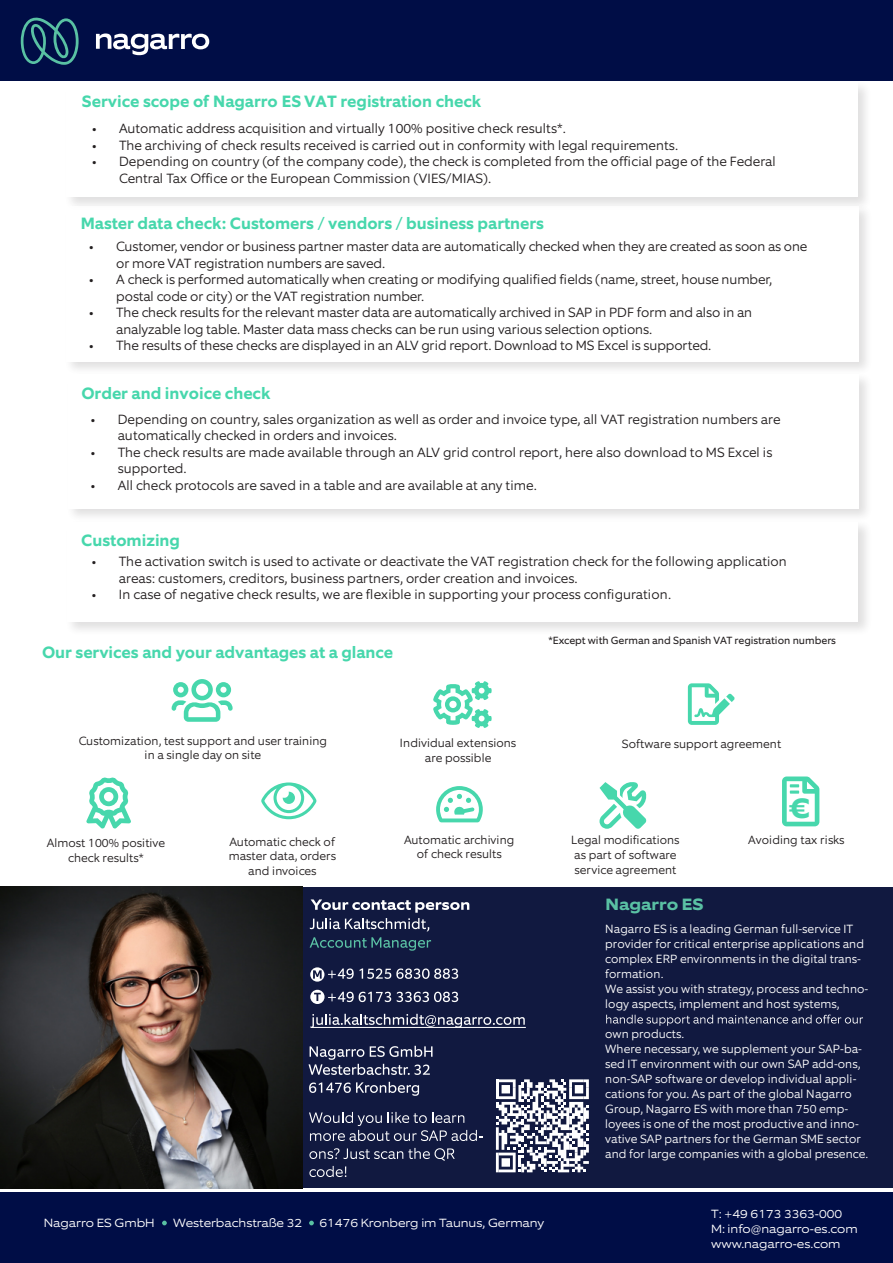
<style>
.page{position:relative;width:893px;height:1263px;background:#fff}
.page>*{position:absolute;margin:0;border:0;box-sizing:border-box;transform-origin:0 0}
.t1{font:700 29.25px "Equip Extended";color:#47d7ac}
.t2{font:700 16.5px "Equip";color:#47d7ac}
.t3{font:700 16.5px "Equip Extended";color:#5ac1a4}
.t4{font:300 13.5px/16.5px "Equip";letter-spacing:-.01em;color:#231f20}
.t5{font:300 12px/15px "Equip";color:#fff}
.t6{font:300 12px/14.4px "Equip";color:#231f20;text-align:center}
.t7{font:300 12px/15px "Equip Extended";color:#fff}
.t8{font:10.5px "Equip";color:#231f20}
</style>
<div class="page">
<div style="left:0;top:1193px;width:893px;height:70px;background:#000d46"></div>
<div style="left:0;top:0;width:893px;height:80px;background:#000d46"></div>
<svg style="left:20px;top:18px;width:59px;height:47px"></svg>
<svg style="left:96px;top:33px;width:114px;height:22px"></svg>
<svg style="left:162px;top:1220px;width:5px;height:5px"></svg>
<svg style="left:309px;top:1220px;width:5px;height:5px"></svg>
<div style="left:64px;top:80px;width:809px;height:132px;background:#231f20;opacity:.2"></div>
<div style="left:67px;top:83px;width:791px;height:114px;background:#fff"></div>
<div style="left:66px;top:372px;width:807px;height:151px;background:#231f20;opacity:.2"></div>
<div style="left:68px;top:374px;width:790px;height:134px;background:#fff"></div>
<div style="left:65px;top:519px;width:808px;height:117px;background:#231f20;opacity:.2"></div>
<div style="left:67px;top:522px;width:791px;height:99px;background:#fff"></div>
<div style="left:64px;top:203px;width:809px;height:173px;background:#231f20;opacity:.2"></div>
<div style="left:66px;top:206px;width:793px;height:156px;background:#fff"></div>
<svg style="left:261px;top:782px;width:55px;height:37px"></svg>
<svg style="left:436px;top:786px;width:47px;height:36px"></svg>
<svg style="left:599px;top:782px;width:48px;height:47px"></svg>
<svg style="left:782px;top:776px;width:37px;height:50px"></svg>
<svg style="left:86px;top:777px;width:45px;height:51px"></svg>
<svg style="left:688px;top:683px;width:47px;height:42px"></svg>
<svg style="left:433px;top:681px;width:59px;height:47px"></svg>
<svg style="left:172px;top:679px;width:61px;height:43px"></svg>
<div style="left:0;top:887px;width:893px;height:301px;background:#111940"></div>
<svg style="left:606px;top:1014px;width:257px;height:12px"></svg>
<hr style="left:311px;top:1027px;width:215px;height:1px;background:#fff">
<svg style="left:310px;top:967px;width:44px;height:15px"></svg>
<svg style="left:310px;top:990px;width:81px;height:14px"></svg>
<svg style="left:310px;top:937px;width:121px;height:14px"></svg>
<svg style="left:309px;top:1082px;width:110px;height:14px"></svg>
<svg style="left:310px;top:899px;width:159px;height:32px"></svg>
<svg style="left:308px;top:1046px;width:124px;height:29px"></svg>
<svg style="left:309px;top:1148px;width:146px;height:29px"></svg>
<svg style="left:360px;top:968px;width:98px;height:11px"></svg>
<svg style="left:397px;top:992px;width:61px;height:10px"></svg>
<svg style="left:310px;top:1014px;width:215px;height:14px"></svg>
<svg style="left:309px;top:1112px;width:173px;height:29px"></svg>
<svg style="left:496px;top:1079px;width:93px;height:93px"></svg>
<img style="left:0;top:886px;width:303px;height:302px">
<p class="t2" style="left:82px;top:91px;width:401px">Service scope of Nagarro ES VAT registration check</p>
<p class="t4" style="left:92px;top:120px;width:475px">• Automatic address acquisition and virtually 100% positive check results*.</p>
<p class="t4" style="left:92px;top:137px;width:587px">• The archiving of check results received is carried out in conformity with legal requirements.</p>
<p class="t4" style="left:119px;top:153px;width:658px;text-indent:-27px">• Depending on country (of the company code), the check is completed from the official page of the Federal<br>Central Tax Office or the European Commission (VIES/MIAS).</p>
<p class="t2" style="left:81px;top:213px;width:465px">Master data check: Customers / vendors / business partners</p>
<p class="t4" style="left:116px;top:238px;width:693px;text-indent:-27px">• Customer, vendor or business partner master data are automatically checked when they are created as soon as one or more VAT registration numbers are saved.</p>
<p class="t4" style="left:116px;top:271px;width:657px;text-indent:-27px">• A check is performed automatically when creating or modifying qualified fields (name, street, house number, postal code or city) or the VAT registration number.</p>
<p class="t4" style="left:116px;top:304px;width:637px;text-indent:-27px">• The check results for the relevant master data are automatically archived in SAP in PDF form and also in an analyzable log table. Master data mass checks can be run using various selection options.</p>
<p class="t4" style="left:89px;top:337px;width:623px">• The results of these checks are displayed in an ALV grid report. Download to MS Excel is supported.</p>
<p class="t2" style="left:81px;top:383px;width:191px">Order and invoice check</p>
<p class="t4" style="left:118px;top:411px;width:664px;text-indent:-27px">• Depending on country, sales organization as well as order and invoice type, all VAT registration numbers are automatically checked in orders and invoices.</p>
<p class="t4" style="left:118px;top:444px;width:656px;text-indent:-27px">• The check results are made available through an ALV grid control report, here also download to MS Excel is supported.</p>
<p class="t4" style="left:91px;top:477px;width:448px">• All check protocols are saved in a table and are available at any time.</p>
<p class="t2" style="left:81px;top:530px;width:100px">Customizing</p>
<p class="t4" style="left:119px;top:553px;width:669px;text-indent:-27px">• The activation switch is used to activate or deactivate the VAT registration check for the following application areas: customers, creditors, business partners, order creation and invoices.</p>
<p class="t4" style="left:92px;top:586px;width:581px">• In case of negative check results, we are flexible in supporting your process configuration.</p>
<p class="t2" style="left:42px;top:641px;width:353px">Our services and your advantages at a glance</p>
<p class="t8" style="left:549px;top:634px;width:289px">*Except with German and Spanish VAT registration numbers</p>
<p class="t6" style="left:79px;top:733px;width:250px">Customization, test support and user training in a single day on site</p>
<p class="t6" style="left:47px;top:836px;width:120px">Almost 100% positive check results*</p>
<p class="t6" style="left:229px;top:834px;width:109px">Automatic check of master data, orders and invoices</p>
<p class="t6" style="left:400px;top:735px;width:118px;line-height:15px">Individual extensions are possible</p>
<p class="t6" style="left:622px;top:737px;width:161px">Software support agreement</p>
<h1 class="t1" style="left:788px;top:790px;width:24px">€</h1>
<p class="t6" style="left:404px;top:832px;width:112px">Automatic archiving of check results</p>
<p class="t6" style="left:571px;top:832px;width:110px;line-height:15px;text-align:left">Legal modifications as part of software service agreement</p>
<p class="t6" style="left:748px;top:832px;width:98px">Avoiding tax risks</p>
<p class="t3" style="left:605px;top:894px;width:100px">Nagarro ES</p>
<p class="t5" style="left:605px;top:922px;width:265px">Nagarro ES is a leading German full-service IT provider for critical enterprise applications and complex ERP environments in the digital trans&shy;formation.<br>We assist you with strategy, process and techno&shy;logy aspects, implement and host systems,</p>
<p class="t5" style="left:605px;top:1027px;width:264px">own products.<br>Where necessary, we supplement your SAP-ba&shy;sed IT environment with our own SAP add-ons, non-SAP software or develop individual appli&shy;cations for you. As part of the global Nagarro Group, Nagarro ES with more than 750 emp&shy;loyees is one of the most productive and inno&shy;vative SAP partners for the German SME sector and for large companies with a global presence.</p>
<p class="t7" style="left:44px;top:1215px;width:112px">Nagarro ES GmbH</p>
<p class="t7" style="left:173px;top:1215px;width:130px">Westerbachstraße 32</p>
<p class="t7" style="left:320px;top:1215px;width:226px">61476 Kronberg im Taunus, Germany</p>
<p class="t7" style="left:711px;top:1206px;width:148px">T: +49 6173 3363-000<br>M: info@nagarro-es.com www.nagarro-es.com</p>
</div>
